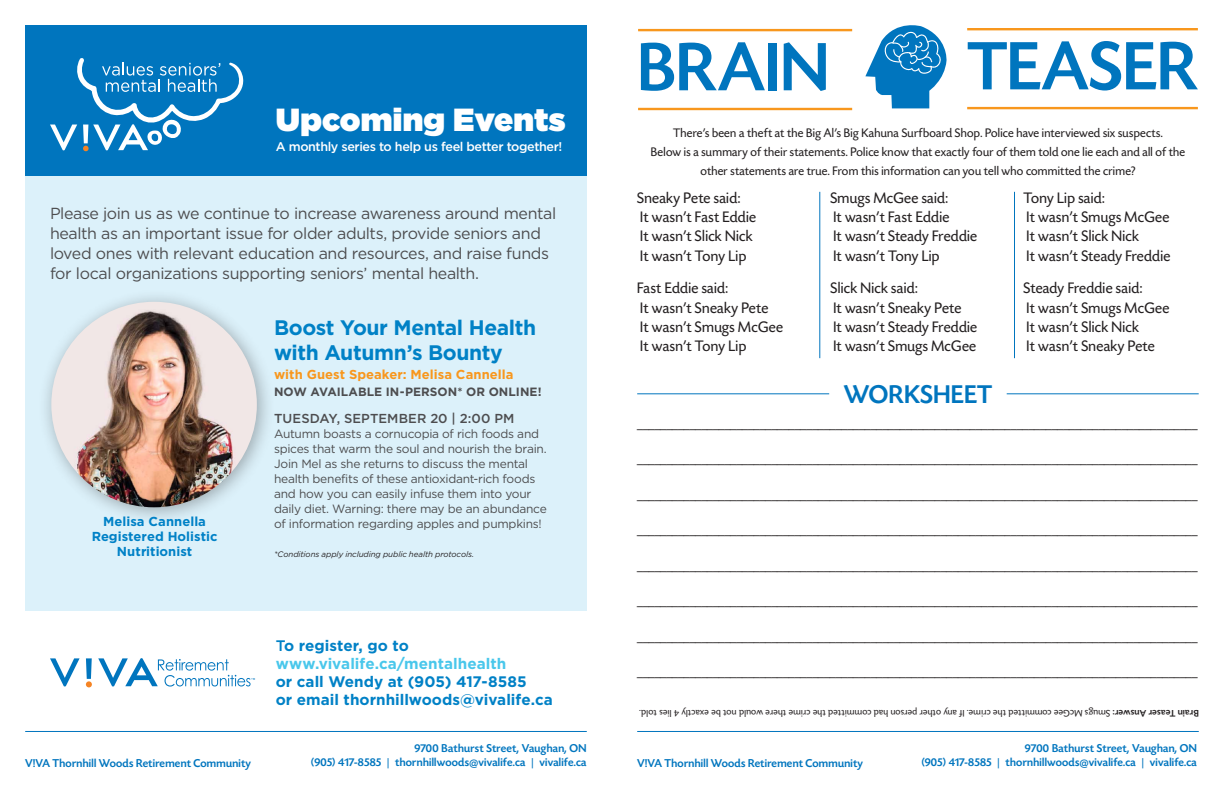
<style>
.page{position:relative;width:1224px;height:792px;background:#fff}
.page>*{position:absolute;margin:0;border:0;box-sizing:border-box;transform-origin:0 0}
.t1{font:500 71.9px "Today SHOP";letter-spacing:.015em;color:#0075be}
.t2{font:900 32px "Gotham HTF";letter-spacing:.005em;color:#fff}
.t3{font:500 27px "Today SHOP";letter-spacing:.02em;color:#0075be}
.t4{font:700 21px/25px "Gotham HTF";letter-spacing:-.02em;color:#0081c6}
.t5{font:16px/19.2px "Today SHOP";letter-spacing:.02em;color:#231f20}
.t6{font:16px/20px "Gotham HTF";letter-spacing:-.025em;color:#4d4d4f}
.t7{font:700 15.2px/18px "Gotham HTF";color:#0081c6}
.t8{font:700 15.2px/18px "Gotham HTF";color:#49c7eb}
.t9{font:13px/19px "Today SHOP";letter-spacing:.02em;color:#231f20;text-align:center}
.t10{font:700 13px/15px "Gotham HTF";color:#0081c6;text-align:center}
.t11{font:700 13px "Gotham HTF";letter-spacing:.005em;color:#f8971d}
.t12{font:500 13px "Gotham HTF";letter-spacing:.01em;color:#4d4d4f}
.t13{font:500 12.6px "Gotham HTF";letter-spacing:-.03em;color:#fff}
.t14{font:12px/15px "Gotham HTF";letter-spacing:-.025em;color:#4d4d4f}
.t15{font:500 12px/14.4px "Today Sans HEFOP";letter-spacing:.02em;color:#0075be;text-align:right}
.t16{font:500 12px "Today SHOP";letter-spacing:.025em;color:#0075be}
.t17{font:700 12px "Gotham HTF";letter-spacing:.005em;color:#4d4d4f}
.t18{font:10.5px "Arial";color:#231f20}
.t19{font:10px "Today Sans HEFOP";letter-spacing:.025em;color:#231f20}
.t20{font:italic 8px "Gotham HTF";letter-spacing:-.005em;color:#231f20}
.s1{font-weight:500;color:#0081c6}
.s2{color:#0081c6}
.s3{font-weight:500}
</style>
<div class="page">
<hr style="left:637px;top:731px;width:562px;height:1px;background:#0075be">
<hr style="left:25px;top:731px;width:562px;height:1px;background:#0075be">
<svg style="left:86px;top:658px;width:6px;height:29px"></svg>
<svg style="left:50px;top:658px;width:30px;height:29px"></svg>
<svg style="left:98px;top:658px;width:157px;height:29px"></svg>
<div style="left:25px;top:148px;width:562px;height:463px;background:#dcf1fa"></div>
<div style="left:25px;top:25px;width:562px;height:151px;background:#0075be"></div>
<svg style="left:50px;top:58px;width:194px;height:93px"></svg>
<div style="left:38px;top:289px;width:237px;height:237px;background:#231f20;opacity:.35"></div>
<img style="left:51px;top:302px;width:206px;height:205px;border-radius:103px">
<svg style="left:865px;top:25px;width:82px;height:83px"></svg>
<hr style="left:638px;top:29px;width:214px;height:2px;background:#f8971d">
<hr style="left:638px;top:108px;width:214px;height:2px;background:#f8971d">
<hr style="left:967px;top:28px;width:231px;height:2px;background:#f8971d">
<hr style="left:967px;top:107px;width:231px;height:2px;background:#f8971d">
<hr style="left:819px;top:192px;width:1px;height:166px;background:#0075be">
<hr style="left:1014px;top:192px;width:1px;height:166px;background:#0075be">
<hr style="left:637px;top:393px;width:192px;height:1px;background:#0075be">
<hr style="left:1007px;top:393px;width:192px;height:1px;background:#0075be">
<h2 class="t2" style="left:276px;top:101px;width:291px">Upcoming Events</h2>
<p class="t13" style="left:276px;top:139px;width:288px">A monthly series to help us feel better together!</p>
<p class="t6" style="left:50px;top:203px;width:508px">Please join us as we continue to increase awareness around mental health as an important issue for older adults, provide seniors and loved ones with relevant education and resources, and raise funds for local organizations supporting seniors’ mental health.</p>
<h3 class="t4" style="left:274px;top:314px;width:264px">Boost Your Mental Health with Autumn’s Bounty</h3>
<p class="t11" style="left:274px;top:367px;width:241px">with Guest Speaker: Melisa Cannella</p>
<p class="t17" style="left:274px;top:385px;width:269px">NOW AVAILABLE IN-PERSON* OR ONLINE!</p>
<p class="t12" style="left:274px;top:411px;width:242px">TUESDAY, SEPTEMBER 20 | 2:00 PM</p>
<p class="t14" style="left:274px;top:426px;width:274px">Autumn boasts a cornucopia of rich foods and spices that warm the soul and nourish the brain.<br>Join Mel as she returns to discuss the mental health benefits of these antioxidant-rich foods and how you can easily infuse them into your daily diet. Warning: there may be an abundance</p>
<p class="t10" style="left:103px;top:514px;width:104px">Melisa Cannella</p>
<p class="t14" style="left:274px;top:516px;width:269px">of information regarding apples and pumpkins!</p>
<p class="t10" style="left:92px;top:529px;width:127px">Registered Holistic<br>Nutritionist</p>
<p class="t20" style="left:274px;top:549px;width:202px">*Conditions apply including public health protocols.</p>
<h3 class="t8" style="left:276px;top:637px;width:232px"><span class="s1">T</span><span class="s2">o register, go to </span>www.vivalife.ca/mentalhealth</h3>
<h3 class="t7" style="left:276px;top:673px;width:279px">or call Wendy at (905) 417-8585<br>or email thornhillwoods@vivalife.ca</h3>
<h1 class="t1" style="left:638px;top:30px;width:192px">BRAIN</h1>
<h1 class="t1" style="left:967px;top:29px;width:231px">TEASER</h1>
<p class="t9" style="left:651px;top:124px;width:536px">There’s been a theft at the Big Al’s Big Kahuna Surfboard Shop. Police have interviewed six suspects.<br>Below is a summary of their statements. Police know that exactly four of them told one lie each and all of the other statements are true. From this information can you tell who committed the crime?</p>
<h3 class="t5" style="left:637px;top:189px;width:120px">Sneaky Pete said:<br>It wasn’t Fast Eddie<br>It wasn’t Slick Nick<br>It wasn’t Tony Lip</h3>
<h3 class="t5" style="left:637px;top:279px;width:147px">Fast Eddie said:<br>It wasn’t Sneaky Pete<br>It wasn’t Smugs McGee<br>It wasn’t Tony Lip</h3>
<h3 class="t5" style="left:830px;top:189px;width:148px">Smugs McGee said:<br>It wasn’t Fast Eddie<br>It wasn’t Steady Freddie<br>It wasn’t Tony Lip</h3>
<h3 class="t5" style="left:830px;top:279px;width:148px">Slick Nick said:<br>It wasn’t Sneaky Pete<br>It wasn’t Steady Freddie<br>It wasn’t Smugs McGee</h3>
<h3 class="t5" style="left:1024px;top:189px;width:148px">Tony Lip said:<br>It wasn’t Smugs McGee<br>It wasn’t Slick Nick<br>It wasn’t Steady Freddie</h3>
<h3 class="t5" style="left:1024px;top:279px;width:147px">Steady Freddie said:<br>It wasn’t Smugs McGee<br>It wasn’t Slick Nick<br>It wasn’t Sneaky Pete</h3>
<h3 class="t3" style="left:844px;top:381px;width:150px">WORKSHEET</h3>
<p class="t18" style="left:637px;top:417px;width:562px">________________________________________________________________________________________________</p>
<p class="t18" style="left:637px;top:453px;width:562px">________________________________________________________________________________________________</p>
<p class="t18" style="left:637px;top:488px;width:562px">________________________________________________________________________________________________</p>
<p class="t18" style="left:637px;top:524px;width:562px">________________________________________________________________________________________________</p>
<p class="t18" style="left:637px;top:559px;width:562px">________________________________________________________________________________________________</p>
<p class="t18" style="left:637px;top:595px;width:562px">________________________________________________________________________________________________</p>
<p class="t18" style="left:637px;top:630px;width:562px">________________________________________________________________________________________________</p>
<p class="t18" style="left:637px;top:666px;width:562px">________________________________________________________________________________________________</p>
<p class="t19" style="left:1199px;top:719px;width:561px;rotate:-180deg"><span class="s3">Brain Teaser Answer:</span> Smugs McGee committed the crime. If any other person had committed the crime there would not be exactly 4 lies told.</p>
<p class="t15" style="left:311px;top:741px;width:277px">9700 Bathurst Street, Vaughan, ON<br>(905) 417-8585 | thornhillwoods@vivalife.ca | vivalife.ca</p>
<p class="t16" style="left:25px;top:757px;width:227px">V!VA Thornhill Woods Retirement Community</p>
<p class="t16" style="left:637px;top:757px;width:227px">V!VA Thornhill Woods Retirement Community</p>
<p class="t15" style="left:922px;top:741px;width:277px">9700 Bathurst Street, Vaughan, ON<br>(905) 417-8585 | thornhillwoods@vivalife.ca | vivalife.ca</p>
</div>
